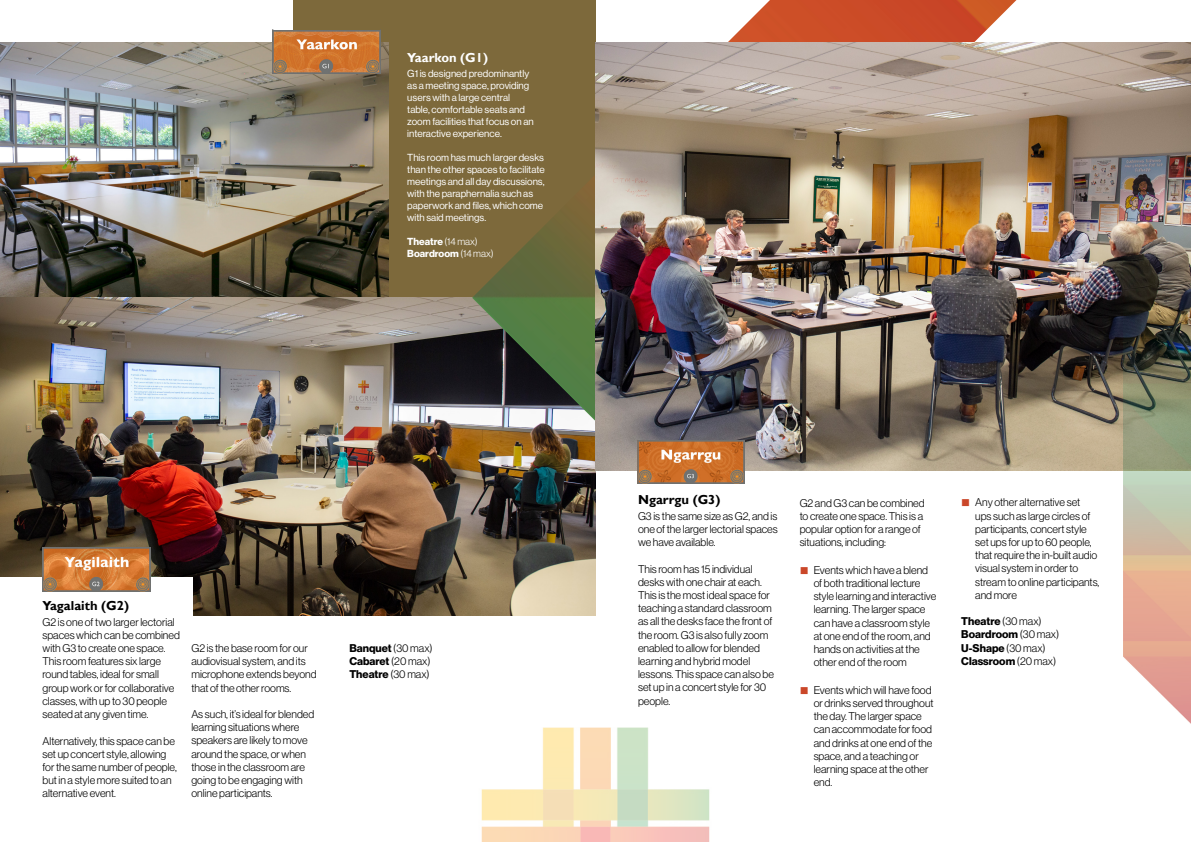
<style>
.page{position:relative;width:1191px;height:842px;background:#fff}
.page>*{position:absolute;margin:0;border:0;box-sizing:border-box;transform-origin:0 0}
.t1{font:700 13px "Gill Sans";color:#000}
.t2{font:700 13px "Gill Sans";color:#fff}
.t3{font:11px/13.2px "N Haas Grotesk DS Pro 45 Lt";color:#000}
.t4{font:11px/13.2px "N Haas Grotesk DS Pro 75 Bd";color:#000}
.t5{font:10px/12px "N Haas Grotesk DS Pro 55 Rg";color:#fff}
.t6{font:10px/12px "N Haas Grotesk DS Pro 75 Bd";color:#fff}
.s1{font-family:"N Haas Grotesk DS Pro 45 Lt"}
.s2{color:#ca4729}
</style>
<div class="page">
<div style="left:293px;top:0;width:302px;height:299px;background:#7d693b"></div>
<img style="left:0;top:43px;width:389px;height:255px">
<img style="left:0;top:298px;width:595px;height:317px">
<div style="left:0;top:578px;width:193px;height:264px;background:#fff"></div>
<img style="left:273px;top:30px;width:107px;height:44px">
<img style="left:43px;top:547px;width:107px;height:44px">
<img style="left:472px;top:0;width:544px;height:421px">
<img style="left:595px;top:43px;width:596px;height:428px">
<img style="left:1123px;top:278px;width:68px;height:446px">
<img style="left:637px;top:440px;width:107px;height:44px">
<img style="left:481px;top:728px;width:229px;height:114px">
<p class="t2" style="left:407px;top:50px;width:82px">Yaarkon (G1)</p>
<p class="t5" style="left:407px;top:67px;width:128px">G1 is designed predominantly as a meeting space, providing users with a large central table, comfortable seats and zoom facilities that focus on an interactive experience.</p>
<p class="t5" style="left:407px;top:151px;width:139px">This room has much larger desks than the other spaces to facilitate meetings and all day discussions, with the paraphernalia such as paperwork and files, which come with said meetings.</p>
<p class="t6" style="left:407px;top:235px;width:88px">Theatre <span class="s1">(14 max)<br></span>Boardroom <span class="s1">(14 max)</span></p>
<p class="t1" style="left:43px;top:597px;width:88px">Yagalaith (G2)</p>
<p class="t3" style="left:43px;top:615px;width:139px">G2 is one of two larger lectorial spaces which can be combined with G3 to create one space.<br>This room features six large round tables, ideal for small group work or for collaborative classes, with up to 30 people seated at any given time.</p>
<p class="t3" style="left:43px;top:734px;width:136px">Alternatively, this space can be set up concert style, allowing for the same number of people, but in a style more suited to an alternative event.</p>
<p class="t3" style="left:191px;top:641px;width:127px">G2 is the base room for our audiovisual system, and its microphone extends beyond that of the other rooms.</p>
<p class="t3" style="left:191px;top:707px;width:124px">As such, it’s ideal for blended learning situations where speakers are likely to move around the space, or when those in the classroom are going to be engaging with online participants.</p>
<p class="t4" style="left:349px;top:642px;width:85px">Banquet <span class="s1">(30 max)<br></span>Cabaret <span class="s1">(20 max)<br></span>Theatre <span class="s1">(30 max)</span></p>
<p class="t1" style="left:638px;top:491px;width:84px">Ngarrgu (G3)</p>
<p class="t3" style="left:638px;top:509px;width:141px;text-align:justify">G3 is the same size as G2, and is one of the larger lectorial spaces we have available.</p>
<p class="t3" style="left:638px;top:562px;width:137px">This room has 15 individual desks with one chair at each.<br>This is the most ideal space for teaching a standard classroom as all the desks face the front of the room. G3 is also fully zoom enabled to allow for blended learning and hybrid model lessons. This space can also be set up in a concert style for 30 people.</p>
<p class="t3" style="left:799px;top:496px;width:126px">G2 and G3 can be combined to create one space. This is a popular option for a range of situations, including:</p>
<p class="t3" style="left:813px;top:563px;width:124px;text-indent:-14px"><span class="s2">■</span> Events which have a blend of both traditional lecture style learning and interactive learning. The larger space can have a classroom style at one end of the room, and hands on activities at the other end of the room</p>
<p class="t3" style="left:813px;top:683px;width:121px;text-indent:-14px"><span class="s2">■</span> Events which will have food or drinks served throughout the day. The larger space can accommodate for food and drinks at one end of the space, and a teaching or learning space at the other end.</p>
<p class="t3" style="left:975px;top:496px;width:126px;text-indent:-14px"><span class="s2">■</span> Any other alternative set<br>ups such as large circles of participants, concert style set ups for up to 60 people, that require the in-built audio visual system in order to stream to online participants, and more</p>
<p class="t4" style="left:961px;top:615px;width:99px">Theatre <span class="s1">(30 max)<br></span>Boardroom <span class="s1">(30 max)<br></span>U-Shape <span class="s1">(30 max)<br></span>Classroom <span class="s1">(20 max)</span></p>
</div>
